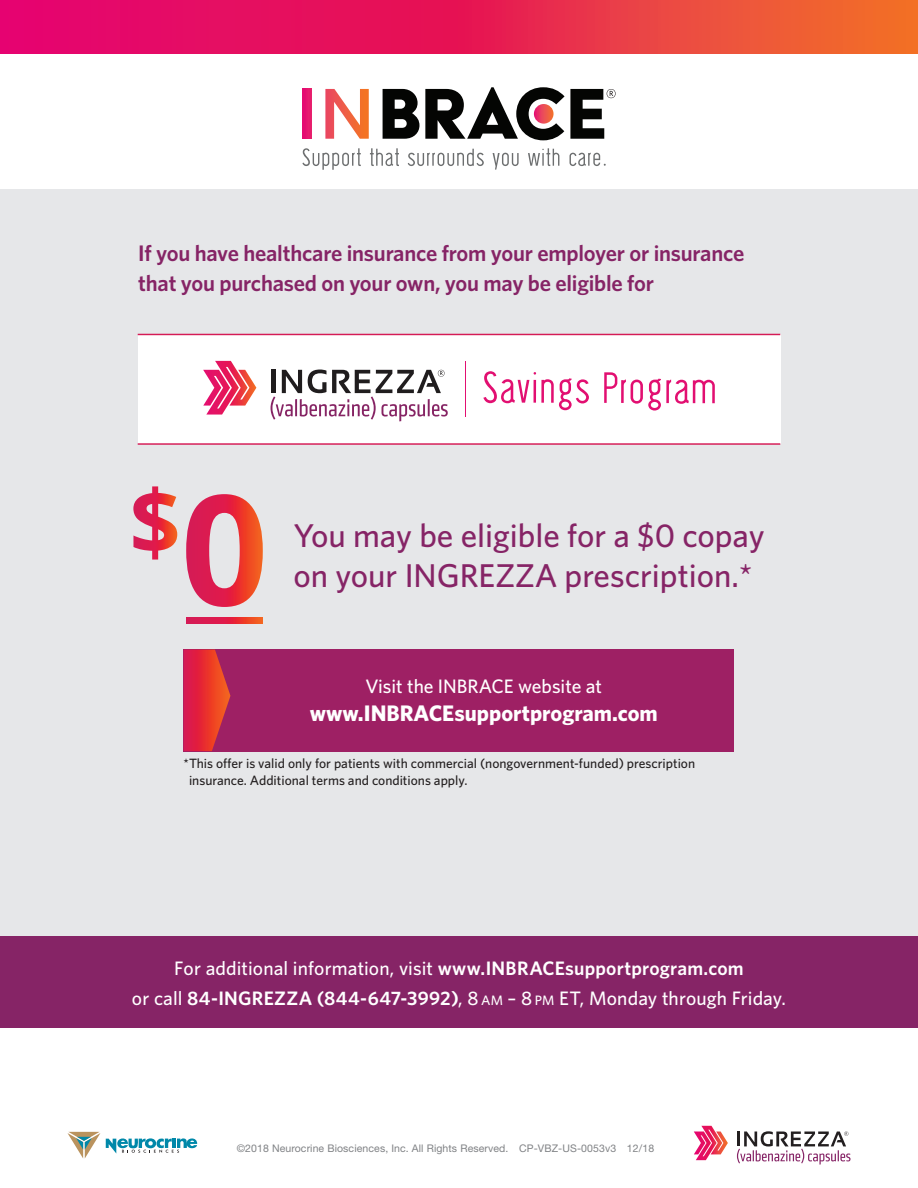
<style>
.page{position:relative;width:918px;height:1188px;background:#fff}
.page>*{position:absolute;margin:0;border:0;box-sizing:border-box;transform-origin:0 0}
.t1{font:500 33px/39.6px "Whitney";color:#862466}
.t2{font:600 22.5px/30px "Whitney";letter-spacing:-.01em;color:#862466}
.t3{font:700 22.5px "Whitney";color:#fff}
.t4{font:500 19.5px/30px "Whitney";letter-spacing:.005em;color:#fff;text-align:center}
.t5{font:500 13.5px/16.5px "Whitney";color:#231f20}
.t6{font:10.5px "Helvetica Neue LT Std";letter-spacing:.01em;color:#808285}
.s1{font-weight:600}
.s2{font-size:13.65px}
</style>
<div class="page">
<div style="left:0;top:189px;width:918px;height:783px;background:#e6e7e9"></div>
<svg style="left:106px;top:1138px;width:91px;height:16px"></svg>
<svg style="left:68px;top:1132px;width:32px;height:27px"></svg>
<svg style="left:694px;top:1126px;width:34px;height:34px"></svg>
<svg style="left:737px;top:1131px;width:113px;height:34px"></svg>
<div style="left:0;top:936px;width:918px;height:92px;background:#862466"></div>
<svg style="left:0;top:0;width:918px;height:54px;background:#e82950"></svg>
<div style="left:184px;top:650px;width:550px;height:101px;background:#9e2064"></div>
<svg style="left:184px;top:650px;width:46px;height:101px"></svg>
<div style="left:138px;top:334px;width:642px;height:110px;background:#fff"></div>
<hr style="left:138px;top:334px;width:642px;height:1px;background:#d51b56">
<hr style="left:138px;top:443px;width:642px;height:2px;background:#d51b56">
<svg style="left:483px;top:371px;width:106px;height:39px"></svg>
<svg style="left:604px;top:372px;width:111px;height:39px"></svg>
<hr style="left:465px;top:361px;width:1px;height:56px;background:#e20f71">
<svg style="left:203px;top:361px;width:53px;height:54px"></svg>
<svg style="left:271px;top:370px;width:177px;height:51px"></svg>
<svg style="left:186px;top:617px;width:77px;height:7px"></svg>
<svg style="left:133px;top:486px;width:44px;height:74px"></svg>
<svg style="left:186px;top:494px;width:77px;height:113px"></svg>
<svg style="left:302px;top:148px;width:59px;height:22px"></svg>
<svg style="left:370px;top:148px;width:29px;height:18px"></svg>
<svg style="left:408px;top:149px;width:76px;height:17px"></svg>
<svg style="left:493px;top:153px;width:26px;height:17px"></svg>
<svg style="left:528px;top:148px;width:31px;height:18px"></svg>
<svg style="left:570px;top:153px;width:36px;height:13px"></svg>
<svg style="left:383px;top:89px;width:36px;height:50px"></svg>
<div style="left:303px;top:89px;width:9px;height:50px;background:#e6166f"></div>
<svg style="left:325px;top:89px;width:44px;height:50px"></svg>
<svg style="left:425px;top:87px;width:191px;height:53px"></svg>
<p class="t2" style="left:138px;top:238px;width:608px">If you have healthcare insurance from your employer or insurance that you purchased on your own, you may be eligible for</p>
<h1 class="t1" style="left:293px;top:515px;width:473px">You may be eligible for a $0 copay on your INGREZZA prescription.*</h1>
<p class="t4" style="left:365px;top:671px;width:238px">Visit the INBRACE website at</p>
<p class="t3" style="left:310px;top:698px;width:350px">www.INBRACEsupportprogram.com</p>
<p class="t5" style="left:189px;top:755px;width:508px;text-indent:-5px">*This offer is valid only for patients with commercial (nongovernment-funded) prescription insurance. Additional terms and conditions apply.</p>
<p class="t4" style="left:132px;top:953px;width:656px">For additional information, visit <span class="s1">www.INBRACEsupportprogram.com<br></span>or call <span class="s1">84‑INGREZZA (844‑647‑3992)</span>, 8 <span class="s2">AM</span> – 8 <span class="s2">PM</span> ET, Monday through Friday.</p>
<p class="t6" style="left:237px;top:1142px;width:419px">©2018 Neurocrine Biosciences, Inc. All Rights Reserved. CP-VBZ-US-0053v3 12/18</p>
</div>
